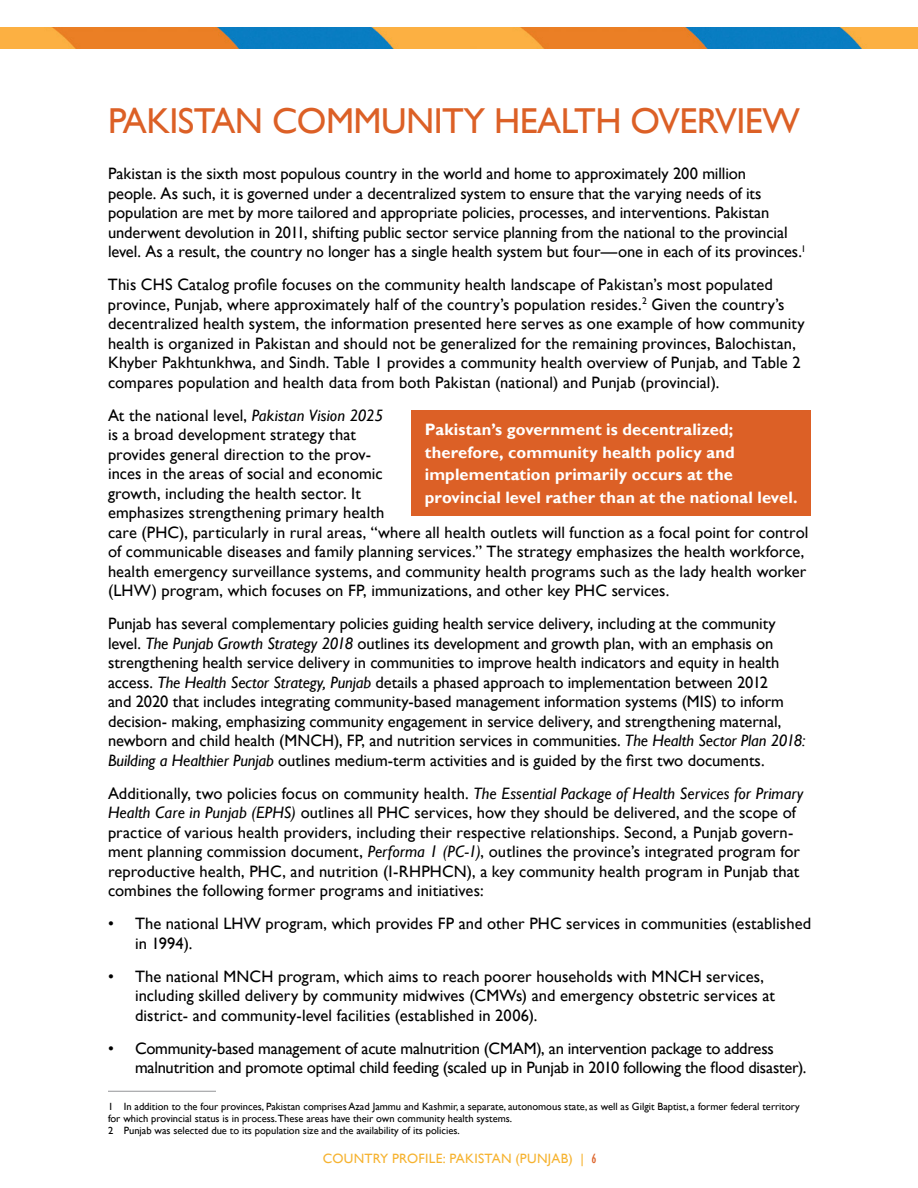
<style>
.page{position:relative;width:918px;height:1188px;background:#fff}
.page>*{position:absolute;margin:0;border:0;box-sizing:border-box;transform-origin:0 0}
.Heads_orange{font:36px "Gill Sans";letter-spacing:-.015em;color:#dc6026}
.text{font:16.5px/19.5px "Gill Sans";color:#000}
.white_box_text{font:700 16.5px/22.5px "Gill Sans";letter-spacing:.005em;color:#fff}
.t1{font:13.5px "Gill Sans";letter-spacing:.02em;color:#f6b331}
.table_footnotes{font:10.5px/12px "Gill Sans";color:#000}
.s1{font-style:italic}
.s2{font-family:"Gill Sans Std"}
.s3{font-stretch:condensed;color:#dc6026}
</style>
<div class="page">
<img style="left:0;top:27px;width:918px;height:22px">
<hr style="left:108px;top:1091px;width:108px;height:1px;background:#939598">
<div style="left:411px;top:410px;width:400px;height:106px;background:#dc6026"></div>
<p class="Heads_orange" style="left:108px;top:100px;width:693px">PAKISTAN COMMUNITY HEALTH OVERVIEW</p>
<p class="text" style="left:108px;top:164px;width:699px">Pakistan is the sixth most populous country in the world and home to approximately 200 million<br>people. As such, it is governed under a decentralized system to ensure that the varying needs of its population are met by more tailored and appropriate policies, processes, and interventions. Pakistan underwent devolution in 2011, shifting public sector service planning from the national to the provincial level. As a result, the country no longer has a single health system but four—one in each of its provinces.<sup>1</sup></p>
<p class="text" style="left:108px;top:275px;width:698px">This CHS Catalog profile focuses on the community health landscape of Pakistan’s most populated province, Punjab, where approximately half of the country’s population resides.<sup>2</sup> Given the country’s decentralized health system, the information presented here serves as one example of how community health is organized in Pakistan and should not be generalized for the remaining provinces, Balochistan, Khyber Pakhtunkhwa, and Sindh. Table 1 provides a community health overview of Punjab, and Table 2 compares population and health data from both Pakistan (national) and Punjab (provincial).</p>
<p class="text" style="left:108px;top:406px;width:702px">At the national level, <span class="s1">Pakistan Vision 2025<br></span>is a broad development strategy that<br>provides general direction to the prov-<br>inces in the areas of social and economic<br>growth, including the health sector. It<br>emphasizes strengthening primary health<br>care (PHC), particularly in rural areas, “where all health outlets will function as a focal point for control of communicable diseases and family planning services.” The strategy emphasizes the health workforce, health emergency surveillance systems, and community health programs such as the lady health worker (LHW) program, which focuses on FP, immunizations, and other key PHC services.</p>
<p class="text" style="left:108px;top:614px;width:699px">Punjab has several complementary policies guiding health service delivery, including at the community level. <span class="s1">The Punjab Growth Strategy 2018</span> outlines its development and growth plan, with an emphasis on strengthening health service delivery in communities to improve health indicators and equity in health access. <span class="s1">The Health Sector Strategy, Punjab</span> details a phased approach to implementation between 2012<br>and 2020 that includes integrating community-based management information systems (MIS) to inform decision- making, emphasizing community engagement in service delivery, and strengthening maternal, newborn and child health (MNCH), FP, and nutrition services in communities. <span class="s1">The Health Sector Plan 2018:<br>Building a Healthier Punjab</span> outlines medium-term activities and is guided by the first two documents.</p>
<p class="text" style="left:108px;top:784px;width:697px">Additionally, two policies focus on community health. <span class="s1">The Essential Package of Health Services for Primary Health Care in Punjab (EPHS)</span> outlines all PHC services, how they should be delivered, and the scope of practice of various health providers, including their respective relationships. Second, a Punjab govern&shy;ment planning commission document, <span class="s1">Performa 1 (PC-1)</span>, outlines the province’s integrated program for reproductive health, PHC, and nutrition (I-RHPHCN), a key community health program in Punjab that combines the following former programs and initiatives:</p>
<p class="text" style="left:135px;top:914px;width:678px;text-indent:-27px">• The national LHW program, which provides FP and other PHC services in communities (established in 1994).</p>
<p class="text" style="left:135px;top:967px;width:642px;text-indent:-27px">• The national MNCH program, which aims to reach poorer households with MNCH services, including skilled delivery by community midwives (CMWs) and emergency obstetric services at district- and community-level facilities (established in 2006).</p>
<p class="text" style="left:135px;top:1039px;width:673px;text-indent:-27px">• Community-based management of acute malnutrition (CMAM), an intervention package to address malnutrition and promote optimal child feeding (scaled up in Punjab in 2010 following the flood disaster).</p>
<p class="table_footnotes" style="left:108px;top:1101px;width:693px"><span class="s2">1</span> In addition to the four provinces, Pakistan comprises Azad Jammu and Kashmir, a separate, autonomous state, as well as Gilgit Baptist, a former federal territory for which provincial status is in process.These areas have their own community health systems.</p>
<p class="table_footnotes" style="left:108px;top:1125px;width:353px"><span class="s2">2</span> Punjab was selected due to its population size and the availability of its policies.</p>
<p class="white_box_text" style="left:425px;top:419px;width:374px">Pakistan’s government is decentralized; therefore, community health policy and implementation primarily occurs at the provincial level rather than at the national level.</p>
<p class="t1" style="left:323px;top:1150px;width:275px">COUNTRY PROFILE: PAKISTAN (PUNJAB) | <span class="s3">6</span></p>
</div>
